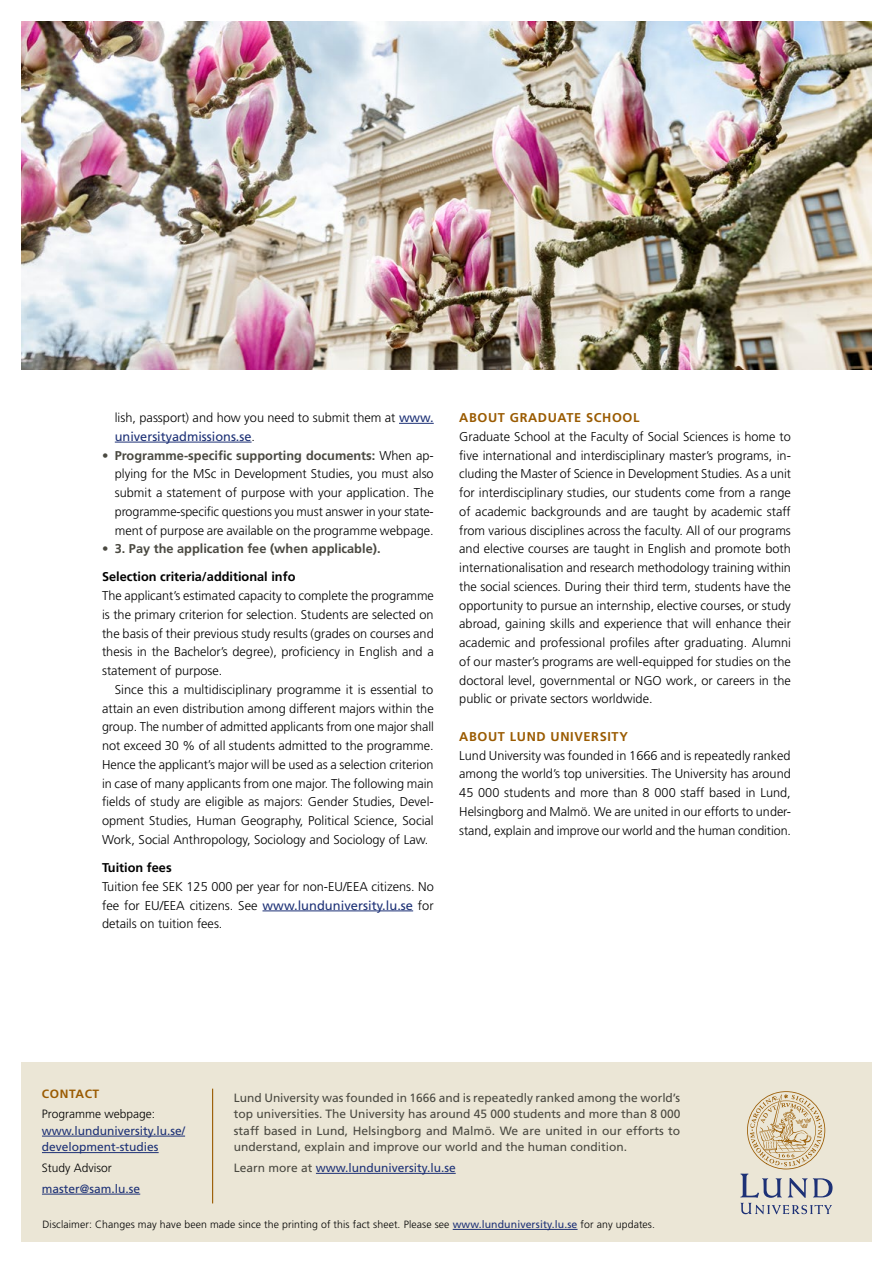
<style>
.page{position:relative;width:893px;height:1263px;background:#fff}
.page>*{position:absolute;margin:0;border:0;box-sizing:border-box;transform-origin:0 0}
.Svart_Brödtext_utan{font:300 12.75px/18.8px "Frutiger LT Std";color:#000;text-align:justify}
.Svart_Brödtext_med_i{font:300 12.75px/18.8px "Frutiger LT Std";color:#000;text-align:justify}
.H3_Underrubrik{font:700 12.75px "Frutiger LT Std";color:#000}
.t1{font:700 12.75px "Frutiger LT Std";color:#4a4941}
.H2_Brons_Underrubrik{font:700 12.75px "Frutiger LT Std";letter-spacing:.05em;color:#9a5b02}
.t2{font:12px/16.5px "Frutiger LT Std";color:#4a4941;text-align:justify}
.t3{font:12px/16.5px "Frutiger LT Std";color:#1d3176}
.t4{font:300 12px "Frutiger LT Std";color:#000}
.H2_Brons_Underrubrik-2{font:700 12px "Frutiger LT Std";letter-spacing:.05em;color:#9a5b02}
.t5{font:300 10.5px "Frutiger LT Std";letter-spacing:.01em;color:#000}
.s1{font-weight:400;color:#1d3176}
.s2{font-weight:700;color:#4a4941}
.s3{color:#4a4941}
</style>
<div class="page">
<img style="left:21px;top:21px;width:851px;height:349px">
<div style="left:21px;top:1062px;width:851px;height:180px;background:#ebe6d6"></div>
<hr style="left:212px;top:1089px;width:1px;height:114px;background:#9a5b02">
<hr style="left:399px;top:423px;width:35px;height:1px;background:#1d3176">
<hr style="left:115px;top:442px;width:137px;height:1px;background:#1d3176">
<hr style="left:262px;top:910px;width:151px;height:1px;background:#1d3176">
<hr style="left:42px;top:1136px;width:143px;height:1px;background:#1d3176">
<hr style="left:42px;top:1152px;width:117px;height:1px;background:#1d3176">
<hr style="left:42px;top:1194px;width:98px;height:1px;background:#1d3176">
<hr style="left:316px;top:1173px;width:140px;height:1px;background:#1d3176">
<hr style="left:453px;top:1229px;width:124px;height:1px;background:#1d3176">
<svg style="left:740px;top:1091px;width:92px;height:123px"></svg>
<p class="Svart_Brödtext_utan" style="left:115px;top:408px;width:320px">lish, passport) and how you need to submit them at <span class="s1">www. universityadmissions.se</span>.</p>
<p class="Svart_Brödtext_utan" style="left:115px;top:446px;width:320px;text-indent:-13px"><span class="s2">• Programme-specific supporting documents:</span> When ap&shy;plying for the MSc in Development Studies, you must also submit a statement of purpose with your application. The programme-specific questions you must answer in your state&shy;ment of purpose are available on the programme webpage.</p>
<p class="t1" style="left:102px;top:541px;width:280px">• 3. Pay the application fee (when applicable).</p>
<h3 class="H3_Underrubrik" style="left:102px;top:569px;width:195px">Selection criteria/additional info</h3>
<p class="Svart_Brödtext_utan" style="left:102px;top:587px;width:333px">The applicant’s estimated capacity to complete the programme is the primary criterion for selection. Students are selected on the basis of their previous study results (grades on courses and thesis in the Bachelor’s degree), proficiency in English and a statement of purpose.</p>
<p class="Svart_Brödtext_med_i" style="left:102px;top:680px;width:333px;text-indent:13px">Since this a multidisciplinary programme it is essential to attain an even distribution among different majors within the group. The number of admitted applicants from one major shall not exceed 30 % of all students admitted to the programme.<br>Hence the applicant’s major will be used as a selection criterion in case of many applicants from one major. The following main fields of study are eligible as majors: Gender Studies, Devel&shy;opment Studies, Human Geography, Political Science, Social Work, Social Anthropology, Sociology and Sociology of Law.</p>
<h3 class="H3_Underrubrik" style="left:102px;top:860px;width:71px">Tuition fees</h3>
<p class="Svart_Brödtext_utan" style="left:102px;top:877px;width:333px">Tuition fee SEK 125 000 per year for non-EU/EEA citizens. No fee for EU/EEA citizens. See <span class="s1">www.lunduniversity.lu.se</span> for details on tuition fees.</p>
<h2 class="H2_Brons_Underrubrik" style="left:459px;top:410px;width:182px">ABOUT GRADUATE SCHOOL</h2>
<p class="Svart_Brödtext_utan" style="left:459px;top:427px;width:333px">Graduate School at the Faculty of Social Sciences is home to five international and interdisciplinary master’s programs, in&shy;cluding the Master of Science in Development Studies. As a unit for interdisciplinary studies, our students come from a range of academic backgrounds and are taught by academic staff from various disciplines across the faculty. All of our programs and elective courses are taught in English and promote both internationalisation and research methodology training within the social sciences. During their third term, students have the opportunity to pursue an internship, elective courses, or study abroad, gaining skills and experience that will enhance their academic and professional profiles after graduating. Alumni of our master’s programs are well-equipped for studies on the doctoral level, governmental or NGO work, or careers in the public or private sectors worldwide.</p>
<h2 class="H2_Brons_Underrubrik" style="left:459px;top:729px;width:170px">ABOUT LUND UNIVERSITY</h2>
<p class="Svart_Brödtext_utan" style="left:459px;top:746px;width:333px">Lund University was founded in 1666 and is repeatedly ranked among the world’s top universities. The University has around 45 000 students and more than 8 000 staff based in Lund, Helsingborg and Malmö. We are united in our efforts to under&shy;stand, explain and improve our world and the human condition.</p>
<h2 class="H2_Brons_Underrubrik-2" style="left:42px;top:1086px;width:59px">CONTACT</h2>
<p class="t4" style="left:42px;top:1107px;width:115px">Programme webpage:</p>
<p class="t3" style="left:42px;top:1122px;width:145px">www.lunduniversity.lu.se/ development-studies</p>
<p class="t4" style="left:42px;top:1161px;width:72px">Study Advisor</p>
<p class="t3" style="left:42px;top:1180px;width:100px">master@sam.lu.se</p>
<p class="t2" style="left:234px;top:1089px;width:448px">Lund University was founded in 1666 and is repeatedly ranked among the world’s top universities. The University has around 45 000 students and more than 8 000 staff based in Lund, Helsingborg and Malmö. We are united in our efforts to understand, explain and improve our world and the human condition.</p>
<p class="t3" style="left:234px;top:1160px;width:223px"><span class="s3">Learn more at</span> www.lunduniversity.lu.se</p>
<p class="t5" style="left:43px;top:1219px;width:614px">Disclaimer: Changes may have been made since the printing of this fact sheet. Please see <span class="s1">www.lunduniversity.lu.se</span> for any updates.</p>
</div>
